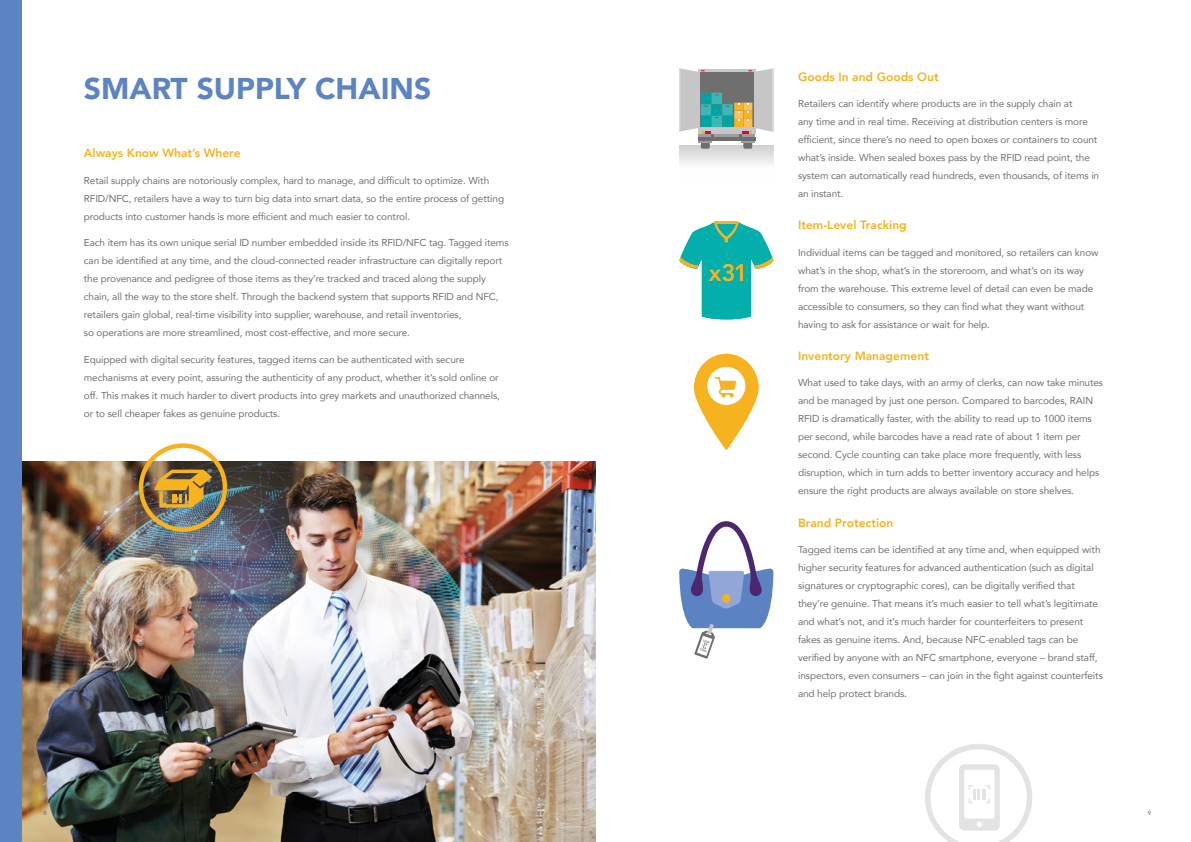
<style>
.page{position:relative;width:1191px;height:842px;background:#fff}
.page>*{position:absolute;margin:0;border:0;box-sizing:border-box;transform-origin:0 0}
.t1{font:900 30px "Avenir";color:#5c84c3}
.t2{font:800 12px "Avenir";color:#f6b21f}
.t3{font:10px/18px "Avenir";letter-spacing:-.01em;color:#706f6f}
.t4{font:500 6px "Avenir";color:#706f6f}
</style>
<div class="page">
<img style="left:21px;top:461px;width:574px;height:381px">
<div style="left:679px;top:145px;width:94px;height:34px;background:linear-gradient(to bottom,#d4d3d3,#fff)"></div>
<div style="left:711px;top:131px;width:30px;height:6px;background:#9d9d9c"></div>
<hr style="left:697px;top:137px;width:58px;height:4px;background:#706f6f">
<div style="left:700px;top:72px;width:53px;height:55px;background:#706f6f"></div>
<hr style="left:698px;top:127px;width:57px;height:4px;background:#c6c6c6">
<hr style="left:697px;top:69px;width:58px;height:1px;background:#c6c6c6">
<hr style="left:698px;top:130px;width:57px;height:4px;background:#c6c6c6">
<hr style="left:772px;top:69px;width:1px;height:63px;background:#dadada">
<hr style="left:679px;top:69px;width:1px;height:63px;background:#dadada">
<div style="left:711px;top:104px;width:11px;height:12px;background:#00a4a4"></div>
<div style="left:711px;top:116px;width:11px;height:11px;background:#3db6b6"></div>
<div style="left:734px;top:119px;width:9px;height:8px;background:#f6b21f"></div>
<div style="left:734px;top:111px;width:9px;height:8px;background:#f9c257"></div>
<div style="left:734px;top:103px;width:9px;height:8px;background:#f6b21f"></div>
<svg style="left:738px;top:69px;width:34px;height:80px"></svg>
<div style="left:711px;top:93px;width:11px;height:11px;background:#3db6b6"></div>
<svg style="left:680px;top:69px;width:38px;height:80px"></svg>
<div style="left:722px;top:104px;width:11px;height:12px;background:#3db6b6"></div>
<div style="left:722px;top:116px;width:11px;height:11px;background:#00a4a4"></div>
<svg style="left:679px;top:221px;width:94px;height:99px"></svg>
<svg style="left:679px;top:521px;width:94px;height:138px"></svg>
<img style="left:139px;top:443px;width:88px;height:89px">
<svg style="left:925px;top:744px;width:107px;height:98px"></svg>
<div style="left:0;top:0;width:21px;height:842px;background:#5c84c3"></div>
<svg style="left:694px;top:354px;width:64px;height:96px"></svg>
<h1 class="t1" style="left:84px;top:62px;width:349px">SMART SUPPLY CHAINS</h1>
<p class="t2" style="left:84px;top:144px;width:158px">Always Know What’s Where</p>
<p class="t3" style="left:84px;top:171px;width:422px">Retail supply chains are notoriously complex, hard to manage, and difficult to optimize. With<br>RFID/NFC, retailers have a way to turn big data into smart data, so the entire process of getting products into customer hands is more efficient and much easier to control.</p>
<p class="t3" style="left:84px;top:234px;width:426px">Each item has its own unique serial ID number embedded inside its RFID/NFC tag. Tagged items can be identified at any time, and the cloud-connected reader infrastructure can digitally report the provenance and pedigree of those items as they’re tracked and traced along the supply chain, all the way to the store shelf. Through the backend system that supports RFID and NFC, retailers gain global, real-time visibility into supplier, warehouse, and retail inventories,<br>so operations are more streamlined, most cost-effective, and more secure.</p>
<p class="t3" style="left:84px;top:350px;width:417px">Equipped with digital security features, tagged items can be authenticated with secure mechanisms at every point, assuring the authenticity of any product, whether it’s sold online or off. This makes it much harder to divert products into grey markets and unauthorized channels, or to sell cheaper fakes as genuine products.</p>
<p class="t2" style="left:798px;top:67px;width:142px">Goods In and Goods Out</p>
<p class="t3" style="left:798px;top:94px;width:303px">Retailers can identify where products are in the supply chain at<br>any time and in real time. Receiving at distribution centers is more efficient, since there’s no need to open boxes or containers to count what’s inside. When sealed boxes pass by the RFID read point, the system can automatically read hundreds, even thousands, of items in an instant.</p>
<p class="t2" style="left:798px;top:216px;width:110px">Item-Level Tracking</p>
<p class="t3" style="left:798px;top:243px;width:302px">Individual items can be tagged and monitored, so retailers can know what’s in the shop, what’s in the storeroom, and what’s on its way from the warehouse. This extreme level of detail can even be made accessible to consumers, so they can find what they want without having to ask for assistance or wait for help.</p>
<p class="t2" style="left:798px;top:346px;width:132px">Inventory Management</p>
<p class="t3" style="left:798px;top:374px;width:306px">What used to take days, with an army of clerks, can now take minutes and be managed by just one person. Compared to barcodes, RAIN RFID is dramatically faster, with the ability to read up to 1000 items per second, while barcodes have a read rate of about 1 item per second. Cycle counting can take place more frequently, with less disruption, which in turn adds to better inventory accuracy and helps ensure the right products are always available on store shelves.</p>
<p class="t2" style="left:798px;top:513px;width:97px">Brand Protection</p>
<p class="t3" style="left:798px;top:540px;width:306px">Tagged items can be identified at any time and, when equipped with higher security features for advanced authentication (such as digital signatures or cryptographic cores), can be digitally verified that they’re genuine. That means it’s much easier to tell what’s legitimate and what’s not, and it’s much harder for counterfeiters to present fakes as genuine items. And, because NFC-enabled tags can be verified by anyone with an NFC smartphone, everyone – brand staff, inspectors, even consumers – can join in the fight against counterfeits and help protect brands.</p>
<p class="t4" style="left:43px;top:807px;width:5px">8</p>
<p class="t4" style="left:1148px;top:807px;width:5px">9</p>
</div>
